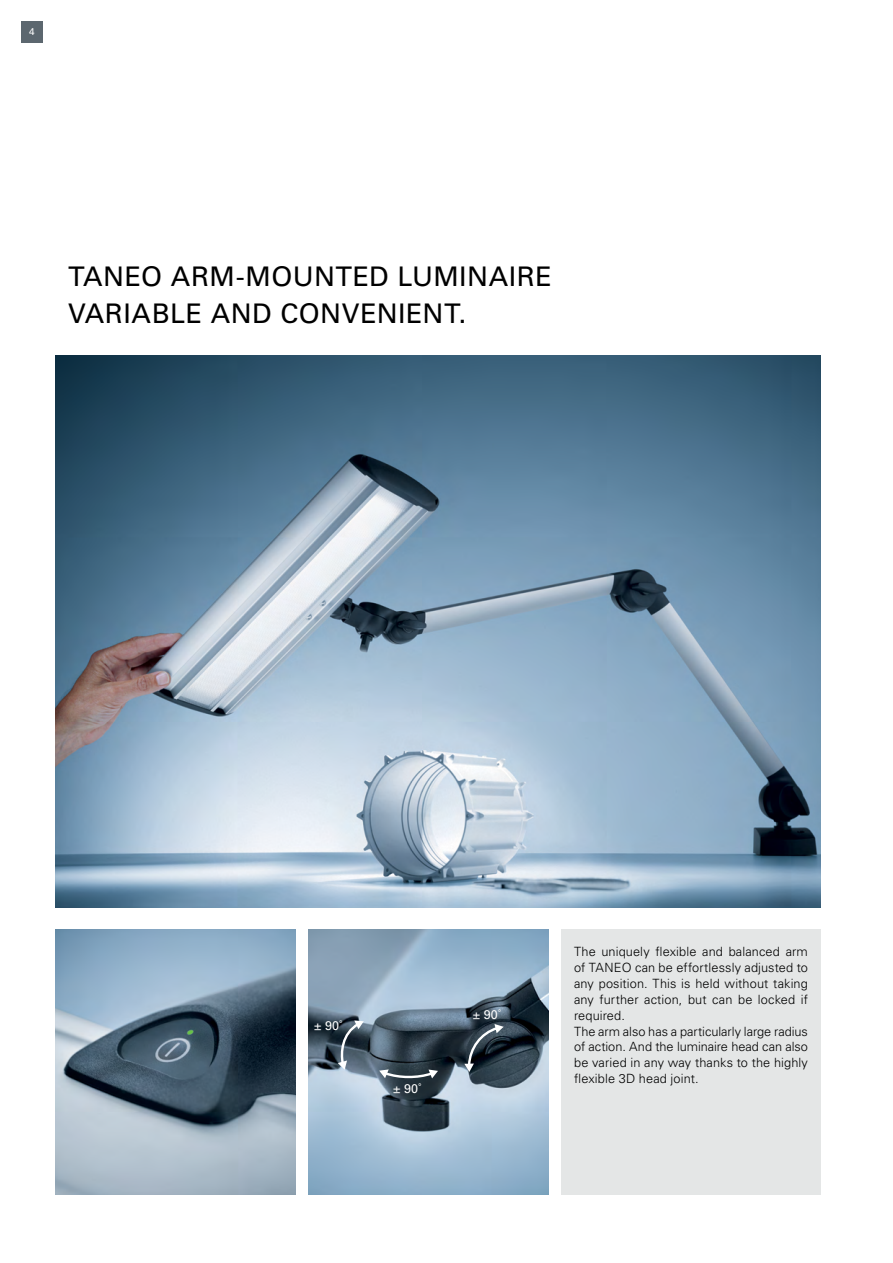
<style>
.page{position:relative;width:893px;height:1263px;background:#fff}
.page>*{position:absolute;margin:0;border:0;box-sizing:border-box;transform-origin:0 0}
.t1{font:27px/37.2px "Univers LT Std";letter-spacing:.015em;color:#000}
.t2{font:300 12.75px/15.9px "Univers LT Std";letter-spacing:.005em;color:#000}
.t3{font:12.6px "Univers LT Std";color:#fff}
.t4{font:9.75px "Univers LT Std";color:#fff}
</style>
<div class="page">
<div style="left:21px;top:21px;width:22px;height:22px;background:#5c676f"></div>
<div style="left:561px;top:929px;width:260px;height:266px;background:#e4e6e6"></div>
<img style="left:55px;top:355px;width:766px;height:553px">
<img style="left:55px;top:929px;width:241px;height:266px">
<img style="left:308px;top:929px;width:241px;height:266px">
<svg style="left:464px;top:1024px;width:40px;height:48px"></svg>
<svg style="left:379px;top:1069px;width:59px;height:9px"></svg>
<svg style="left:338px;top:1020px;width:26px;height:50px"></svg>
<p class="t4" style="left:29px;top:26px;width:7px">4</p>
<h1 class="t1" style="left:68px;top:258px;width:485px">TANEO ARM-MOUNTED LUMINAIRE<br>VARIABLE AND CONVENIENT.</h1>
<p class="t3" style="left:314px;top:1018px;width:30px">± 90˚</p>
<p class="t3" style="left:393px;top:1081px;width:30px">± 90˚</p>
<p class="t3" style="left:473px;top:1007px;width:30px">± 90˚</p>
<p class="t2" style="left:574px;top:943px;width:235px">The uniquely flexible and balanced arm of TANEO can be effortlessly adjusted to any position. This is held without taking any further action, but can be locked if required.<br>The arm also has a particularly large radius of action. And the luminaire head can also be varied in any way thanks to the highly flexible 3D head joint.</p>
</div>
